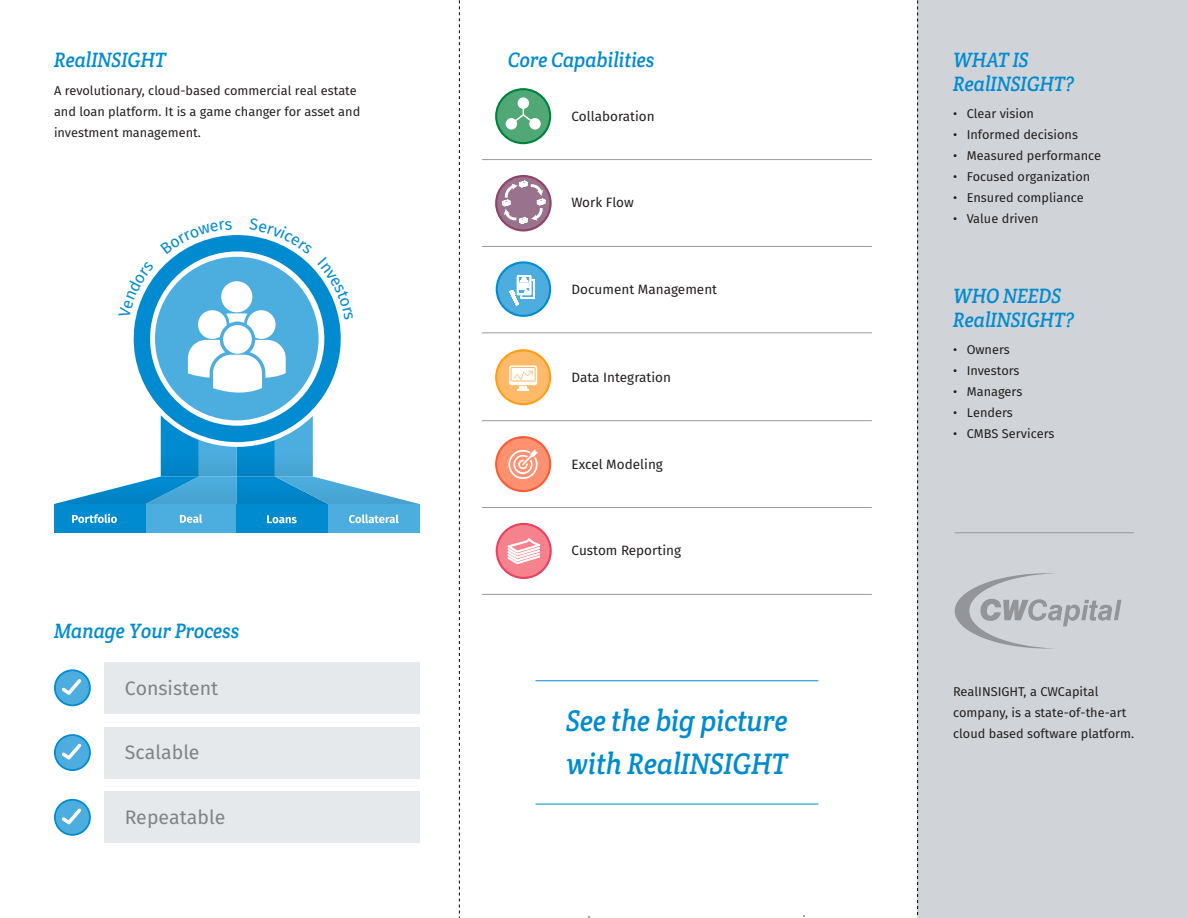
<style>
.page{position:relative;width:1188px;height:918px;background:#fff}
.page>*{position:absolute;margin:0;border:0;box-sizing:border-box;transform-origin:0 0}
.Headers{font:italic 30px/43.5px "Crete Round";color:#008bd1;scale:.9 1}
.Headers-2{font:italic 21px "Crete Round";color:#008bd1;scale:.9 1}
.Body{font:19.5px "Fira Sans";color:#808285}
.Capabilites_Body{font:13.5px "Fira Sans";color:#231f20}
.Body-2{font:12.75px/21px "Fira Sans";color:#231f20}
</style>
<div class="page">
<svg style="left:496px;top:523px;width:56px;height:56px"></svg>
<svg style="left:495px;top:436px;width:56px;height:56px"></svg>
<svg style="left:495px;top:349px;width:56px;height:56px"></svg>
<svg style="left:496px;top:261px;width:55px;height:56px"></svg>
<svg style="left:495px;top:175px;width:57px;height:56px"></svg>
<div style="left:104px;top:727px;width:316px;height:51px;background:#e6e9eb"></div>
<div style="left:918px;top:0;width:270px;height:918px;background:#d0d4d8"></div>
<svg style="left:917px;top:0;width:1px;height:918px"></svg>
<svg style="left:459px;top:0;width:1px;height:918px"></svg>
<div style="left:145px;top:504px;width:92px;height:29px;background:#4caedf"></div>
<div style="left:54px;top:504px;width:91px;height:29px;background:#008bd1"></div>
<div style="left:237px;top:504px;width:91px;height:29px;background:#008bd1"></div>
<div style="left:328px;top:504px;width:92px;height:29px;background:#4caedf"></div>
<svg style="left:133px;top:270px;width:193px;height:145px"></svg>
<svg style="left:72px;top:514px;width:45px;height:9px"></svg>
<svg style="left:180px;top:514px;width:22px;height:9px"></svg>
<svg style="left:267px;top:515px;width:30px;height:8px"></svg>
<svg style="left:349px;top:514px;width:50px;height:9px"></svg>
<svg style="left:54px;top:415px;width:365px;height:89px"></svg>
<svg style="left:161px;top:449px;width:152px;height:28px;background:#2798d1"></svg>
<svg style="left:495px;top:88px;width:56px;height:56px"></svg>
<hr style="left:482px;top:159px;width:390px;height:1px;background:#99989b">
<hr style="left:482px;top:246px;width:390px;height:1px;background:#99989b">
<hr style="left:482px;top:332px;width:390px;height:1px;background:#99989b">
<hr style="left:482px;top:420px;width:390px;height:1px;background:#99989b">
<hr style="left:482px;top:507px;width:390px;height:1px;background:#99989b">
<hr style="left:482px;top:594px;width:390px;height:1px;background:#99989b">
<hr style="left:535px;top:680px;width:283px;height:1px;background:#008bd1">
<hr style="left:535px;top:804px;width:283px;height:1px;background:#008bd1">
<hr style="left:955px;top:532px;width:179px;height:1px;background:#99989b">
<svg style="left:955px;top:573px;width:166px;height:76px"></svg>
<div style="left:104px;top:662px;width:316px;height:51px;background:#e6e9eb"></div>
<div style="left:104px;top:792px;width:316px;height:51px;background:#e6e9eb"></div>
<svg style="left:54px;top:669px;width:37px;height:37px"></svg>
<svg style="left:54px;top:734px;width:37px;height:37px"></svg>
<svg style="left:54px;top:799px;width:37px;height:37px"></svg>
<svg style="left:133px;top:270px;width:21px;height:48px"></svg>
<svg style="left:160px;top:235px;width:181px;height:158px"></svg>
<p class="Headers-2" style="left:54px;top:46px;width:126px">RealINSIGHT</p>
<p class="Body-2" style="left:54px;top:80px;width:308px">A revolutionary, cloud-based commercial real estate and loan platform. It is a game changer for asset and investment management.</p>
<p class="Headers-2" style="left:54px;top:618px;width:208px">Manage Your Process</p>
<p class="Body" style="left:125px;top:675px;width:95px">Consistent</p>
<p class="Body" style="left:125px;top:739px;width:76px">Scalable</p>
<p class="Body" style="left:125px;top:804px;width:102px">Repeatable</p>
<p class="Headers-2" style="left:508px;top:46px;width:164px">Core Capabilities</p>
<p class="Capabilites_Body" style="left:572px;top:106px;width:85px">Collaboration</p>
<p class="Capabilites_Body" style="left:572px;top:193px;width:64px">Work Flow</p>
<p class="Capabilites_Body" style="left:572px;top:280px;width:147px">Document Management</p>
<p class="Capabilites_Body" style="left:572px;top:368px;width:101px">Data Integration</p>
<p class="Capabilites_Body" style="left:572px;top:454px;width:93px">Excel Modeling</p>
<p class="Capabilites_Body" style="left:572px;top:541px;width:111px">Custom Reporting</p>
<p class="Headers" style="left:566px;top:698px;width:247px">See the big picture with RealINSIGHT</p>
<p class="Headers-2" style="left:953px;top:46px;width:85px">WHAT IS</p>
<p class="Headers-2" style="left:953px;top:70px;width:136px">RealINSIGHT?</p>
<p class="Body-2" style="left:953px;top:103px;width:82px">• Clear vision</p>
<p class="Body-2" style="left:953px;top:124px;width:126px">• Informed decisions</p>
<p class="Body-2" style="left:953px;top:145px;width:150px">• Measured performance</p>
<p class="Body-2" style="left:953px;top:166px;width:139px">• Focused organization</p>
<p class="Body-2" style="left:953px;top:187px;width:132px">• Ensured compliance</p>
<p class="Body-2" style="left:953px;top:208px;width:87px">• Value driven</p>
<p class="Headers-2" style="left:953px;top:283px;width:122px">WHO NEEDS</p>
<p class="Headers-2" style="left:953px;top:306px;width:136px">RealINSIGHT?</p>
<p class="Body-2" style="left:953px;top:339px;width:58px">• Owners</p>
<p class="Body-2" style="left:953px;top:360px;width:68px">• Investors</p>
<p class="Body-2" style="left:953px;top:381px;width:71px">• Managers</p>
<p class="Body-2" style="left:953px;top:402px;width:61px">• Lenders</p>
<p class="Body-2" style="left:953px;top:423px;width:103px">• CMBS Servicers</p>
<p class="Body-2" style="left:953px;top:681px;width:182px">RealINSIGHT, a CWCapital company, is a state-of-the-art cloud based software platform.</p>
</div>
